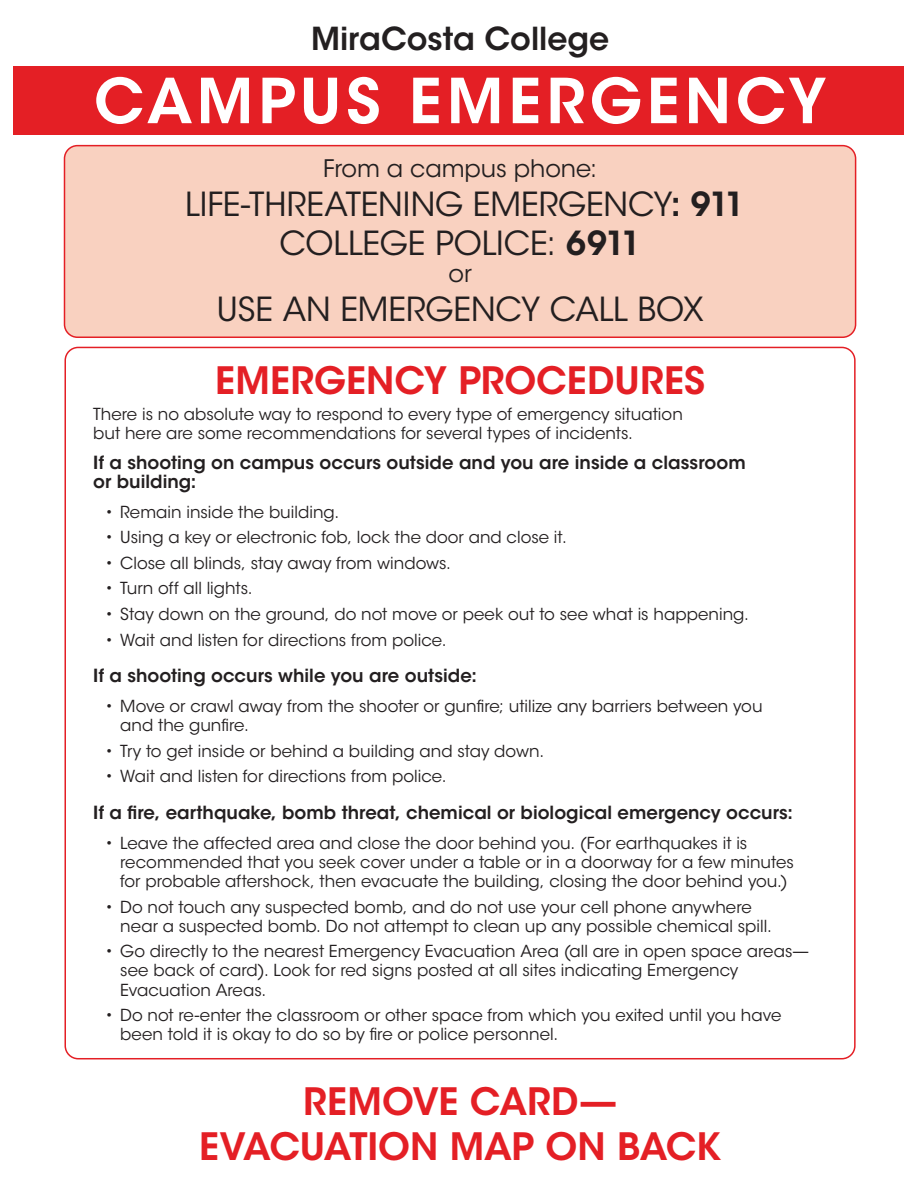
<style>
.page{position:relative;width:918px;height:1188px;background:#fff}
.page>*{position:absolute;margin:0;border:0;box-sizing:border-box;transform-origin:0 0}
.title_red{font:600 61.5px "ITC Avant Garde Std";letter-spacing:.075em;color:#fff}
.subtitle_red{font:600 37.5px "ITC Avant Garde Std";letter-spacing:-.005em;color:#e41f25}
.subtitle_black{font:600 37.5px "ITC Avant Garde Std";color:#e41f25}
.subtitle_black-2{font:33px/39px "ITC Avant Garde Std";letter-spacing:-.005em;color:#231f20;text-align:center}
.subtitle_black-3{font:600 31.5px "ITC Avant Garde Std";color:#231f20}
.subtitle_black-4{font:24px "ITC Avant Garde Std";letter-spacing:-.005em;color:#231f20}
.text_bold{font:600 18px/19.2px "ITC Avant Garde Std";color:#231f20}
.text{font:16.5px/19.2px "ITC Avant Garde Std";color:#231f20}
.s1{font-weight:600}
</style>
<div class="page">
<div style="left:64px;top:146px;width:792px;height:191px;background:#f9d1c0;border-radius:13px"></div>
<div style="left:64px;top:145px;width:792px;height:193px;border:2px solid #e41f25;border-radius:13px"></div>
<div style="left:14px;top:66px;width:890px;height:69px;background:#e41f25"></div>
<p class="subtitle_black-3" style="left:311px;top:19px;width:300px">MiraCosta College</p>
<p class="title_red" style="left:94px;top:62px;width:734px">CAMPUS EMERGENCY</p>
<p class="subtitle_black-4" style="left:323px;top:154px;width:275px">From a campus phone:</p>
<p class="subtitle_black-2" style="left:185px;top:185px;width:561px">LIFE-THREATENING EMERGENCY<span class="s1">: 911<br></span>COLLEGE POLICE: <span class="s1">6911</span></p>
<p class="subtitle_black-4" style="left:449px;top:259px;width:25px">or</p>
<p class="subtitle_black-2" style="left:217px;top:290px;width:488px">USE AN EMERGENCY CALL BOX</p>
<p class="subtitle_black" style="left:215px;top:356px;width:492px">EMERGENCY PROCEDURES</p>
<p class="text" style="left:93px;top:404px;width:591px">There is no absolute way to respond to every type of emergency situation but here are some recommendations for several types of incidents.</p>
<p class="text_bold" style="left:93px;top:452px;width:654px">If a shooting on campus occurs outside and you are inside a classroom or building:</p>
<p class="text" style="left:105px;top:502px;width:236px">• Remain inside the building.</p>
<p class="text" style="left:105px;top:528px;width:463px">• Using a key or electronic fob, lock the door and close it.</p>
<p class="text" style="left:105px;top:554px;width:347px">• Close all blinds, stay away from windows.</p>
<p class="text" style="left:105px;top:579px;width:149px">• Turn off all lights.</p>
<p class="text" style="left:105px;top:605px;width:645px">• Stay down on the ground, do not move or peek out to see what is happening.</p>
<p class="text" style="left:105px;top:630px;width:343px">• Wait and listen for directions from police.</p>
<p class="text_bold" style="left:93px;top:666px;width:385px">If a shooting occurs while you are outside:</p>
<p class="text" style="left:120px;top:697px;width:644px;text-indent:-15px">• Move or crawl away from the shooter or gunfire; utilize any barriers between you and the gunfire.</p>
<p class="text" style="left:105px;top:741px;width:440px">• Try to get inside or behind a building and stay down.</p>
<p class="text" style="left:105px;top:767px;width:343px">• Wait and listen for directions from police.</p>
<p class="text_bold" style="left:93px;top:803px;width:701px">If a fire, earthquake, bomb threat, chemical or biological emergency occurs:</p>
<p class="text" style="left:120px;top:833px;width:675px;text-indent:-15px">• Leave the affected area and close the door behind you. (For earthquakes it is recommended that you seek cover under a table or in a doorway for a few minutes for probable aftershock, then evacuate the building, closing the door behind you.)</p>
<p class="text" style="left:120px;top:897px;width:653px;text-indent:-15px">• Do not touch any suspected bomb, and do not use your cell phone anywhere near a suspected bomb. Do not attempt to clean up any possible chemical spill.</p>
<p class="text" style="left:120px;top:942px;width:690px;text-indent:-15px">• Go directly to the nearest Emergency Evacuation Area (all are in open space areas— see back of card). Look for red signs posted at all sites indicating Emergency<br>Evacuation Areas.</p>
<p class="text" style="left:120px;top:1006px;width:663px;text-indent:-15px">• Do not re-enter the classroom or other space from which you exited until you have been told it is okay to do so by fire or police personnel.</p>
<p class="subtitle_red" style="left:303px;top:1078px;width:315px">REMOVE CARD—</p>
<p class="subtitle_red" style="left:199px;top:1123px;width:523px">EVACUATION MAP ON BACK</p>
</div>
